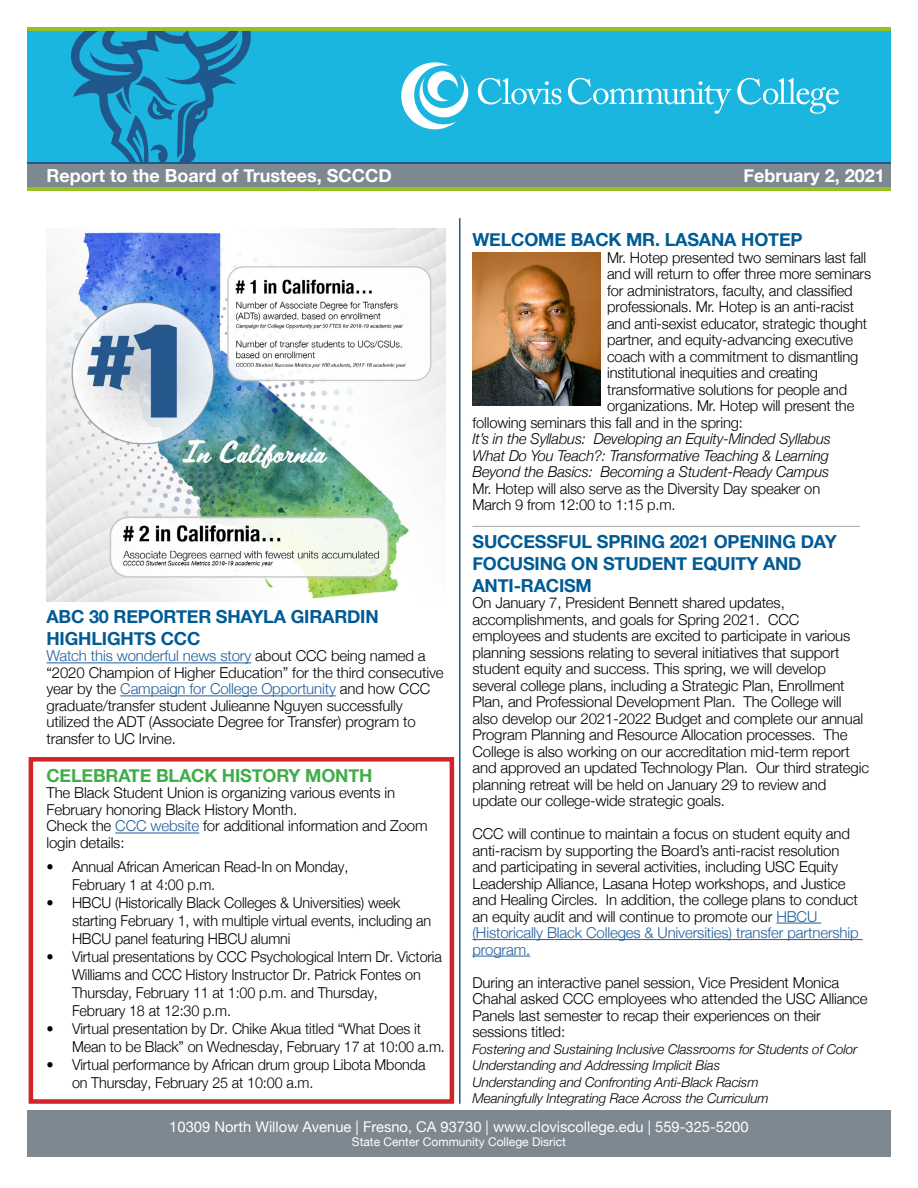
<style>
.page{position:relative;width:918px;height:1188px;background:#fff}
.page>*{position:absolute;margin:0;border:0;box-sizing:border-box;transform-origin:0 0}
.t1{font:700 18px/21.6px "Helvetica Neue";letter-spacing:-.01em;color:#005b94}
.t2{font:700 18px "Helvetica Neue";color:#fff}
.t3{font:700 18px "Helvetica Neue";letter-spacing:-.01em;color:#41ad49}
.t4{font:300 15px/16.5px "Helvetica Neue";letter-spacing:-.01em;color:#000}
.t5{font:300 15px/18px "Helvetica Neue";letter-spacing:-.01em;color:#000;scale:.96 1}
.t6{font:italic 300 15px/16.5px "Helvetica Neue";letter-spacing:-.01em;color:#000}
.t7{font:14.7px "Helvetica Neue";color:#fff}
.t8{font:italic 300 13.5px/16.5px "Helvetica Neue";letter-spacing:-.01em;color:#000}
.t9{font:12px "Helvetica Neue";color:#fff}
.s1{color:#215e9e}
</style>
<div class="page">
<div style="left:27px;top:27px;width:864px;height:161px;background:#1bb6e0"></div>
<svg style="left:478px;top:78px;width:83px;height:27px"></svg>
<svg style="left:737px;top:78px;width:102px;height:36px"></svg>
<svg style="left:568px;top:78px;width:163px;height:36px"></svg>
<svg style="left:401px;top:62px;width:67px;height:68px"></svg>
<svg style="left:70px;top:30px;width:184px;height:132px"></svg>
<hr style="left:27px;top:27px;width:864px;height:3px;background:#95c122">
<div style="left:27px;top:1111px;width:864px;height:46px;background:#7e8890"></div>
<div style="left:27px;top:163px;width:864px;height:26px;background:#7e8890"></div>
<hr style="left:27px;top:188px;width:864px;height:3px;background:#95c122">
<hr style="left:27px;top:162px;width:864px;height:2px;background:#20588d">
<hr style="left:46px;top:663px;width:205px;height:1px;background:#215e9e">
<hr style="left:120px;top:696px;width:216px;height:1px;background:#215e9e">
<hr style="left:115px;top:833px;width:84px;height:1px;background:#215e9e">
<img style="left:46px;top:228px;width:400px;height:374px">
<hr style="left:459px;top:218px;width:1px;height:886px;background:#27588d">
<hr style="left:776px;top:923px;width:45px;height:1px;background:#215e9e">
<hr style="left:472px;top:939px;width:391px;height:1px;background:#215e9e">
<hr style="left:472px;top:956px;width:58px;height:1px;background:#215e9e">
<img style="left:472px;top:253px;width:128px;height:153px">
<hr style="left:472px;top:526px;width:388px;height:1px;background:#a7a9ac">
<div style="left:29px;top:757px;width:425px;height:347px;border:4px solid #d2232a"></div>
<p class="t2" style="left:46px;top:161px;width:347px">Report to the Board of Trustees, SCCCD</p>
<p class="t2" style="left:743px;top:162px;width:143px">February 2, 2021</p>
<p class="t1" style="left:46px;top:607px;width:334px">ABC 30 REPORTER SHAYLA GIRARDIN<br>HIGHLIGHTS CCC</p>
<p class="t4" style="left:46px;top:647px;width:399px"><span class="s1">Watch this wonderful news story</span> about CCC being named a “2020 Champion of Higher Education” for the third consecutive year by the <span class="s1">Campaign for College Opportunity</span> and how CCC graduate/transfer student Julieanne Nguyen successfully utilized the ADT (Associate Degree for Transfer) program to transfer to UC Irvine.</p>
<p class="t3" style="left:46px;top:761px;width:327px">CELEBRATE BLACK HISTORY MONTH</p>
<p class="t4" style="left:46px;top:784px;width:383px">The Black Student Union is organizing various events in February honoring Black History Month.<br>Check the <span class="s1">CCC website</span> for additional information and Zoom login details:</p>
<p class="t5" style="left:72px;top:857px;width:289px;text-indent:-26px">• Annual African American Read-In on Monday,<br>February 1 at 4:00 p.m.</p>
<p class="t5" style="left:72px;top:893px;width:376px;text-indent:-26px">• HBCU (Historically Black Colleges &amp; Universities) week starting February 1, with multiple virtual events, including an<br>HBCU panel featuring HBCU alumni</p>
<p class="t5" style="left:72px;top:947px;width:387px;text-indent:-26px">• Virtual presentations by CCC Psychological Intern Dr. Victoria Williams and CCC History Instructor Dr. Patrick Fontes on Thursday, February 11 at 1:00 p.m. and Thursday,<br>February 18 at 12:30 p.m.</p>
<p class="t5" style="left:72px;top:1019px;width:390px;text-indent:-26px">• Virtual presentation by Dr. Chike Akua titled “What Does it<br>Mean to be Black” on Wednesday, February 17 at 10:00 a.m.</p>
<p class="t5" style="left:72px;top:1055px;width:370px;text-indent:-26px">• Virtual performance by African drum group Libota Mbonda on Thursday, February 25 at 10:00 a.m.</p>
<p class="t1" style="left:472px;top:230px;width:331px">WELCOME BACK MR. LASANA HOTEP</p>
<p class="t4" style="left:607px;top:248px;width:261px">Mr. Hotep presented two seminars last fall</p>
<p class="t4" style="left:607px;top:265px;width:265px">and will return to offer three more seminars</p>
<p class="t4" style="left:607px;top:281px;width:247px">for administrators, faculty, and classified</p>
<p class="t4" style="left:607px;top:298px;width:249px">professionals. Mr. Hotep is an anti-racist</p>
<p class="t4" style="left:607px;top:314px;width:262px">and anti-sexist educator, strategic thought</p>
<p class="t4" style="left:607px;top:331px;width:248px">partner, and equity-advancing executive</p>
<p class="t4" style="left:607px;top:347px;width:253px">coach with a commitment to dismantling</p>
<p class="t4" style="left:607px;top:364px;width:212px">institutional inequities and creating</p>
<p class="t4" style="left:607px;top:380px;width:241px">transformative solutions for people and</p>
<p class="t4" style="left:607px;top:397px;width:249px">organizations. Mr. Hotep will present the</p>
<p class="t4" style="left:473px;top:413px;width:272px">following seminars this fall and in the spring:</p>
<p class="t6" style="left:473px;top:430px;width:360px">It’s in the Syllabus: Developing an Equity-Minded Syllabus<br>What Do You Teach?: Transformative Teaching &amp; Learning<br>Beyond the Basics: Becoming a Student-Ready Campus</p>
<p class="t4" style="left:473px;top:479px;width:349px">Mr. Hotep will also serve as the Diversity Day speaker on<br>March 9 from 12:00 to 1:15 p.m.</p>
<p class="t1" style="left:472px;top:532px;width:366px">SUCCESSFUL SPRING 2021 OPENING DAY<br>FOCUSING ON STUDENT EQUITY AND<br>ANTI-RACISM</p>
<p class="t4" style="left:472px;top:593px;width:398px">On January 7, President Bennett shared updates, accomplishments, and goals for Spring 2021. CCC employees and students are excited to participate in various planning sessions relating to several initiatives that support student equity and success. This spring, we will develop several college plans, including a Strategic Plan, Enrollment Plan, and Professional Development Plan. The College will also develop our 2021-2022 Budget and complete our annual Program Planning and Resource Allocation processes. The College is also working on our accreditation mid-term report and approved an updated Technology Plan. Our third strategic planning retreat will be held on January 29 to review and update our college-wide strategic goals.</p>
<p class="t4" style="left:472px;top:824px;width:388px">CCC will continue to maintain a focus on student equity and anti-racism by supporting the Board’s anti-racist resolution and participating in several activities, including USC Equity Leadership Alliance, Lasana Hotep workshops, and Justice and Healing Circles. In addition, the college plans to conduct an equity audit and will continue to promote our <span class="s1">HBCU (Historically Black Colleges &amp; Universities) transfer partnership program.</span></p>
<p class="t4" style="left:472px;top:973px;width:397px">During an interactive panel session, Vice President Monica Chahal asked CCC employees who attended the USC Alliance Panels last semester to recap their experiences on their sessions titled:</p>
<p class="t8" style="left:472px;top:1040px;width:386px">Fostering and Sustaining Inclusive Classrooms for Students of Color Understanding and Addressing Implicit Bias<br>Understanding and Confronting Anti-Black Racism<br>Meaningfully Integrating Race Across the Curriculum</p>
<p class="t7" style="left:169px;top:1118px;width:581px">10309 North Willow Avenue | Fresno, CA 93730 | www.cloviscollege.edu | 559-325-5200</p>
<p class="t9" style="left:352px;top:1135px;width:216px">State Center Community College Disrict</p>
</div>
